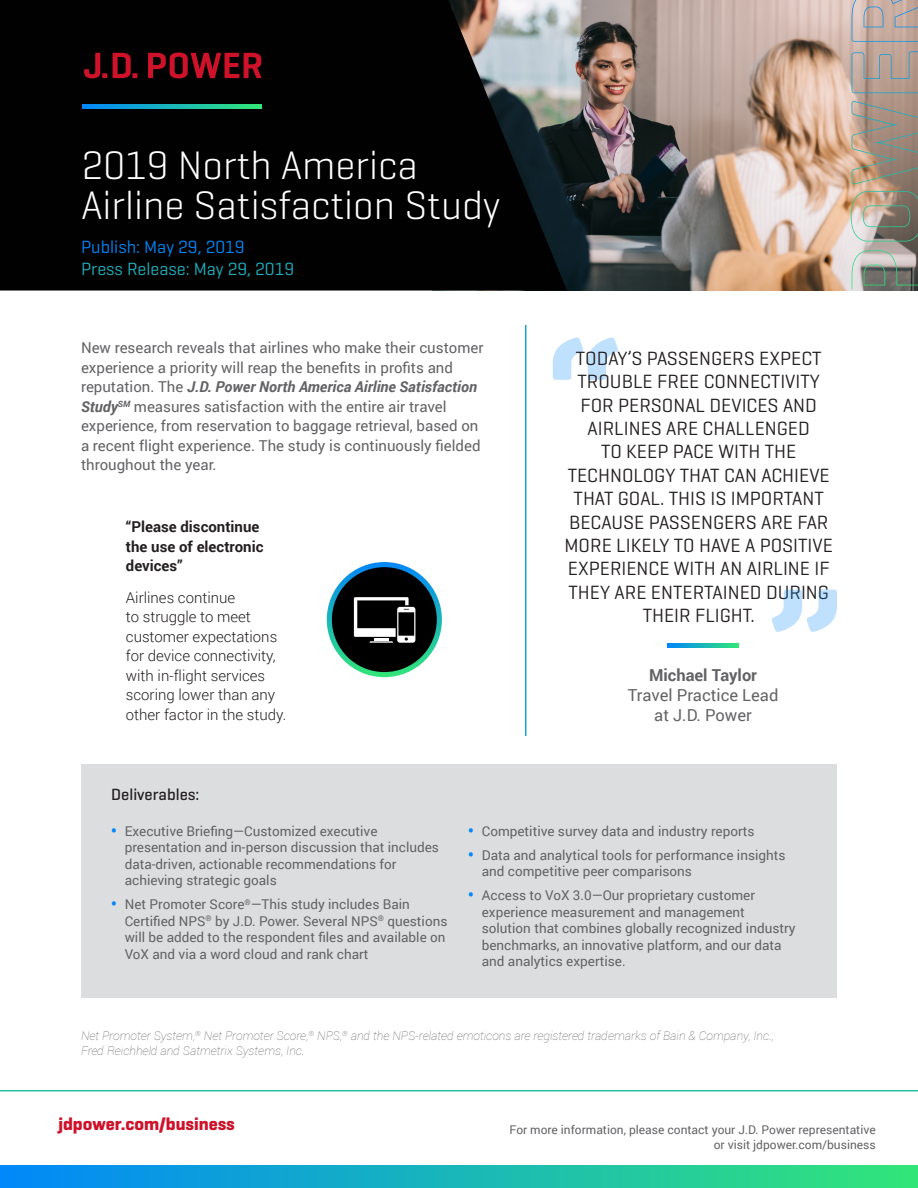
<style>
.page{position:relative;width:918px;height:1188px;background:#fff}
.page>*{position:absolute;margin:0;border:0;box-sizing:border-box;transform-origin:0 0}
.Headline{font:300 40.5px "Geogrotesque";color:#fff}
.Quote_-_Copy{font:19.5px/23.4px "Geogrotesque";color:#231f20;text-align:center}
.Graphic_Headline{font:18px "Geogrotesque";color:#20afbd}
.t1{font:700 18px "Geogrotesque";color:#ce122a}
.Graphic_Headline-2{font:18px "Geogrotesque";color:#0087fb}
.Quote_-_Name{font:16.5px/19.8px "Roboto";color:#636366;text-align:center}
.Subhead_-_grey_box{font:500 16.5px "Geogrotesque";color:#231f20}
.Body_Copy{font:15px/19.5px "Roboto";color:#636366}
.Body_Copy-2{font:300 15px/19.5px "Roboto";color:#231f20}
.Body_Copy-3{font:700 15px/19.5px "Roboto";color:#231f20}
.t2{font:13.5px/16.5px "Roboto";color:#636366}
.Body_Copy-4{font:italic 100 12px/14.4px "Roboto";color:#636366}
.t3{font:12px/14.4px "Roboto";color:#636366;text-align:right}
.s1{font-weight:700;font-style:italic}
.s2{font-weight:700}
.s3{font-weight:900;font-size:15px;color:#0087fb}
</style>
<div class="page">
<div style="left:0;top:1165px;width:918px;height:23px;background:linear-gradient(to right,#0188f9,#32e678)"></div>
<hr style="left:0;top:1090px;width:918px;height:1px;background:#23c0a8">
<img style="left:567px;top:0;width:351px;height:291px">
<svg style="left:852px;top:250px;width:66px;height:39px;background:#979a93"></svg>
<svg style="left:851px;top:191px;width:67px;height:51px;background:#9d9688"></svg>
<svg style="left:852px;top:101px;width:66px;height:83px;background:#a28f7f"></svg>
<svg style="left:852px;top:51px;width:66px;height:42px;background:#af9e95"></svg>
<svg style="left:852px;top:0;width:66px;height:42px;background:#beaca7"></svg>
<svg style="left:0;top:0;width:567px;height:291px;background:#0d0e0f"></svg>
<svg style="left:83px;top:104px;width:179px;height:4px"></svg>
<svg style="left:84px;top:53px;width:23px;height:25px"></svg>
<svg style="left:113px;top:53px;width:24px;height:25px"></svg>
<svg style="left:148px;top:52px;width:113px;height:26px;background:#6a0915"></svg>
<div style="left:81px;top:764px;width:756px;height:234px;background:#dcdddf"></div>
<hr style="left:525px;top:325px;width:1px;height:411px;background:#16a7cb">
<svg style="left:327px;top:562px;width:115px;height:115px;background:#1fb5b7"></svg>
<div style="left:332px;top:567px;width:105px;height:105px;background:#000;border-radius:50%"></div>
<svg style="left:354px;top:597px;width:61px;height:46px"></svg>
<svg style="left:553px;top:337px;width:65px;height:43px"></svg>
<svg style="left:668px;top:644px;width:71px;height:3px"></svg>
<svg style="left:772px;top:590px;width:65px;height:42px"></svg>
<p class="Headline" style="left:82px;top:140px;width:338px">2019 North America</p>
<p class="Headline" style="left:82px;top:180px;width:420px">Airline Satisfaction Study</p>
<p class="Graphic_Headline-2" style="left:81px;top:236px;width:165px">Publish: May 29, 2019</p>
<p class="Graphic_Headline" style="left:81px;top:258px;width:215px">Press Release: May 29, 2019</p>
<p class="Body_Copy" style="left:81px;top:338px;width:404px">New research reveals that airlines who make their customer experience a priority will reap the benefits in profits and reputation. The <span class="s1">J.D. Power North America Airline Satisfaction Study</span><sup>SM</sup> measures satisfaction with the entire air travel experience, from reservation to baggage retrieval, based on a recent flight experience. The study is continuously fielded throughout the year.</p>
<p class="Body_Copy-3" style="left:126px;top:517px;width:139px">“Please discontinue the use of electronic devices”</p>
<p class="Body_Copy-2" style="left:126px;top:587px;width:162px">Airlines continue<br>to struggle to meet customer expectations for device connectivity, with in-flight services scoring lower than any other factor in the study.</p>
<p class="Subhead_-_grey_box" style="left:111px;top:784px;width:90px">Deliverables:</p>
<p class="Quote_-_Copy" style="left:565px;top:346px;width:270px">TODAY’S PASSENGERS EXPECT<br>TROUBLE FREE CONNECTIVITY<br>FOR PERSONAL DEVICES AND<br>AIRLINES ARE CHALLENGED<br>TO KEEP PACE WITH THE<br>TECHNOLOGY THAT CAN ACHIEVE<br>THAT GOAL. THIS IS IMPORTANT<br>BECAUSE PASSENGERS ARE FAR<br>MORE LIKELY TO HAVE A POSITIVE<br>EXPERIENCE WITH AN AIRLINE IF<br>THEY ARE ENTERTAINED DURING<br>THEIR FLIGHT.</p>
<p class="Quote_-_Name" style="left:628px;top:665px;width:152px"><span class="s2">Michael Taylor<br></span>Travel Practice Lead at J.D. Power</p>
<p class="t2" style="left:125px;top:822px;width:316px;text-indent:-14px"><span class="s3">•</span> Executive Briefing—Customized executive presentation and in-person discussion that includes data-driven, actionable recommendations for achieving strategic goals</p>
<p class="t2" style="left:125px;top:895px;width:324px;text-indent:-14px"><span class="s3">•</span> Net Promoter Score<sup>®</sup>—This study includes Bain Certified NPS<sup>®</sup> by J.D. Power. Several NPS<sup>®</sup> questions will be added to the respondent files and available on VoX and via a word cloud and rank chart</p>
<p class="t2" style="left:468px;top:822px;width:288px"><span class="s3">•</span> Competitive survey data and industry reports</p>
<p class="t2" style="left:482px;top:846px;width:305px;text-indent:-14px"><span class="s3">•</span> Data and analytical tools for performance insights and competitive peer comparisons</p>
<p class="t2" style="left:482px;top:886px;width:315px;text-indent:-14px"><span class="s3">•</span> Access to VoX 3.0—Our proprietary customer experience measurement and management solution that combines globally recognized industry benchmarks, an innovative platform, and our data and analytics expertise.</p>
<p class="Body_Copy-4" style="left:81px;top:1028px;width:695px">Net Promoter System,<sup>®</sup> Net Promoter Score,<sup>®</sup> NPS,<sup>®</sup> and the NPS-related emoticons are registered trademarks of Bain &amp; Company, Inc.,<br>Fred Reichheld and Satmetrix Systems, Inc.</p>
<h3 class="t1" style="left:58px;top:1113px;width:178px">jdpower.com/business</h3>
<p class="t3" style="left:510px;top:1122px;width:368px">For more information, please contact your J.D. Power representative or visit jdpower.com/business</p>
</div>
